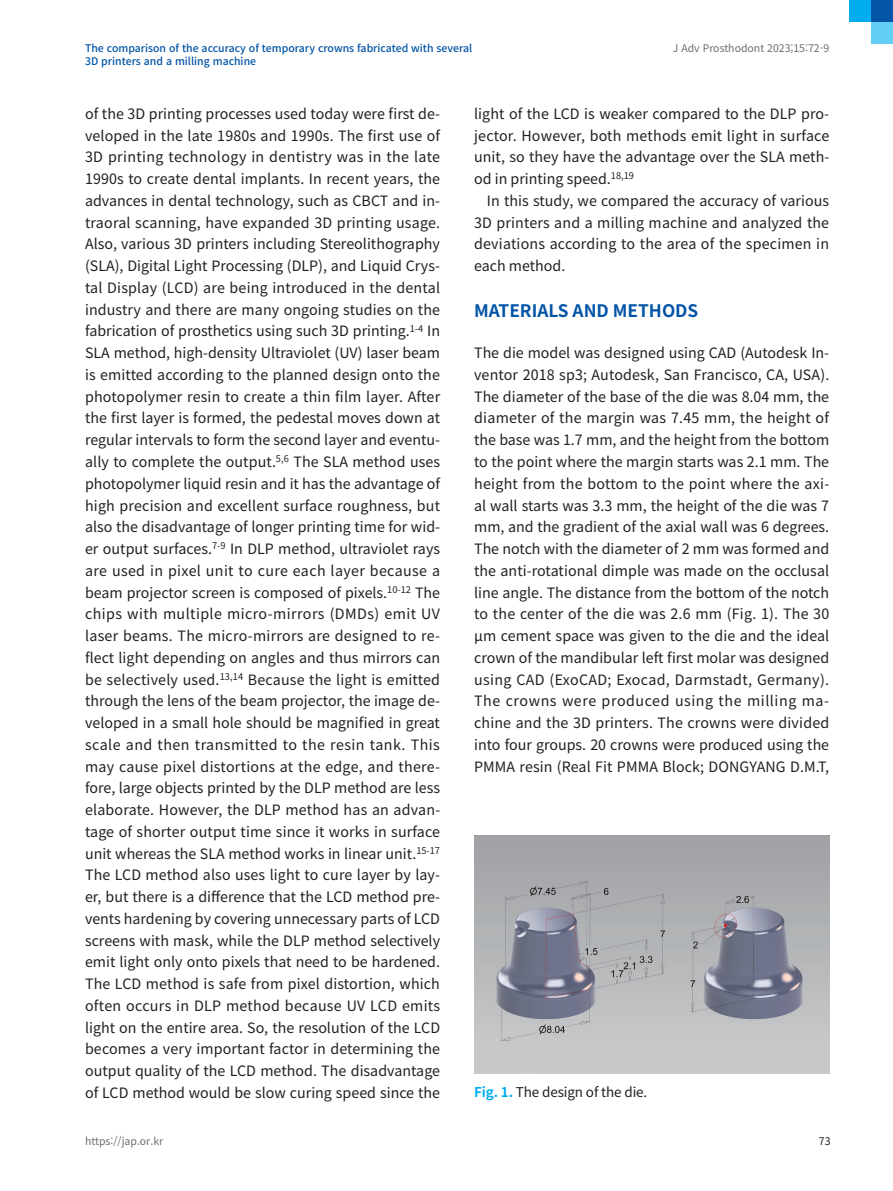
<style>
.page{position:relative;width:893px;height:1191px;background:#fff}
.page>*{position:absolute;margin:0;border:0;box-sizing:border-box;transform-origin:0 0}
.t1{font:700 17.25px "Noto Sans CJ Kkr";color:#0154a6}
.t2{font:14.25px/21.8px "Noto Sans CJ Kkr";color:#231f20;text-align:justify}
.t3{font:13.5px "Noto Sans CJ Kkr";letter-spacing:-.01em;color:#231f20}
.t4{font:500 10.5px "Noto Sans CJ Kkr";color:#0154a6}
.t5{font:10.5px "Noto Sans CJ Kkr";color:#6c6d70}
.t6{font:10.5px "Noto Sans CJ Kkr";color:#231f20}
.s1{font-weight:700;color:#00aeef}
</style>
<div class="page">
<div style="left:871px;top:22px;width:22px;height:22px;background:#62cdf5"></div>
<div style="left:849px;top:0;width:22px;height:22px;background:#00aeef"></div>
<div style="left:871px;top:0;width:22px;height:22px;background:#0154a6"></div>
<img style="left:474px;top:835px;width:355px;height:238px">
<p class="t4" style="left:85px;top:42px;width:389px">The comparison of the accuracy of temporary crowns fabricated with several</p>
<p class="t5" style="left:673px;top:42px;width:158px">J Adv Prosthodont 2023;15:72-9</p>
<p class="t4" style="left:85px;top:55px;width:173px">3D printers and a milling machine</p>
<p class="t2" style="left:85px;top:103px;width:357px">of the 3D printing processes used today were first de&shy;veloped in the late 1980s and 1990s. The first use of 3D printing technology in dentistry was in the late 1990s to create dental implants. In recent years, the advances in dental technology, such as CBCT and in&shy;traoral scanning, have expanded 3D printing usage.<br>Also, various 3D printers including Stereolithography (SLA), Digital Light Processing (DLP), and Liquid Crys&shy;tal Display (LCD) are being introduced in the dental industry and there are many ongoing studies on the fabrication of prosthetics using such 3D printing.<sup>1-4</sup> In SLA method, high-density Ultraviolet (UV) laser beam is emitted according to the planned design onto the photopolymer resin to create a thin film layer. After the first layer is formed, the pedestal moves down at regular intervals to form the second layer and eventu&shy;ally to complete the output.<sup>5,6</sup> The SLA method uses photopolymer liquid resin and it has the advantage of high precision and excellent surface roughness, but also the disadvantage of longer printing time for wid&shy;er output surfaces.<sup>7-9</sup> In DLP method, ultraviolet rays are used in pixel unit to cure each layer because a beam projector screen is composed of pixels.<sup>10-12</sup> The chips with multiple micro-mirrors (DMDs) emit UV laser beams. The micro-mirrors are designed to re&shy;flect light depending on angles and thus mirrors can be selectively used.<sup>13,14</sup> Because the light is emitted through the lens of the beam projector, the image de&shy;veloped in a small hole should be magnified in great scale and then transmitted to the resin tank. This may cause pixel distortions at the edge, and there&shy;fore, large objects printed by the DLP method are less elaborate. However, the DLP method has an advan&shy;tage of shorter output time since it works in surface unit whereas the SLA method works in linear unit.<sup>15-17<br></sup>The LCD method also uses light to cure layer by lay&shy;er, but there is a difference that the LCD method pre&shy;vents hardening by covering unnecessary parts of LCD screens with mask, while the DLP method selectively emit light only onto pixels that need to be hardened.<br>The LCD method is safe from pixel distortion, which often occurs in DLP method because UV LCD emits light on the entire area. So, the resolution of the LCD becomes a very important factor in determining the output quality of the LCD method. The disadvantage of LCD method would be slow curing speed since the</p>
<p class="t2" style="left:474px;top:103px;width:357px">light of the LCD is weaker compared to the DLP pro&shy;jector. However, both methods emit light in surface unit, so they have the advantage over the SLA meth&shy;od in printing speed.<sup>18,19</sup></p>
<p class="t2" style="left:474px;top:190px;width:357px;text-indent:13px">In this study, we compared the accuracy of various 3D printers and a milling machine and analyzed the deviations according to the area of the specimen in each method.</p>
<p class="t1" style="left:474px;top:301px;width:226px">MATERIALS AND METHODS</p>
<p class="t2" style="left:474px;top:342px;width:357px">The die model was designed using CAD (Autodesk In&shy;ventor 2018 sp3; Autodesk, San Francisco, CA, USA).<br>The diameter of the base of the die was 8.04 mm, the diameter of the margin was 7.45 mm, the height of the base was 1.7 mm, and the height from the bottom to the point where the margin starts was 2.1 mm. The height from the bottom to the point where the axi&shy;al wall starts was 3.3 mm, the height of the die was 7 mm, and the gradient of the axial wall was 6 degrees.<br>The notch with the diameter of 2 mm was formed and the anti-rotational dimple was made on the occlusal line angle. The distance from the bottom of the notch to the center of the die was 2.6 mm (Fig. 1). The 30 µm cement space was given to the die and the ideal crown of the mandibular left first molar was designed using CAD (ExoCAD; Exocad, Darmstadt, Germany).<br>The crowns were produced using the milling ma&shy;chine and the 3D printers. The crowns were divided into four groups. 20 crowns were produced using the PMMA resin (Real Fit PMMA Block; DONGYANG D.M.T,</p>
<p class="t3" style="left:474px;top:1084px;width:175px"><span class="s1">Fig. 1.</span> The design of the die.</p>
<p class="t5" style="left:85px;top:1135px;width:80px">https://jap.or.kr</p>
<p class="t6" style="left:819px;top:1135px;width:13px">73</p>
</div>
